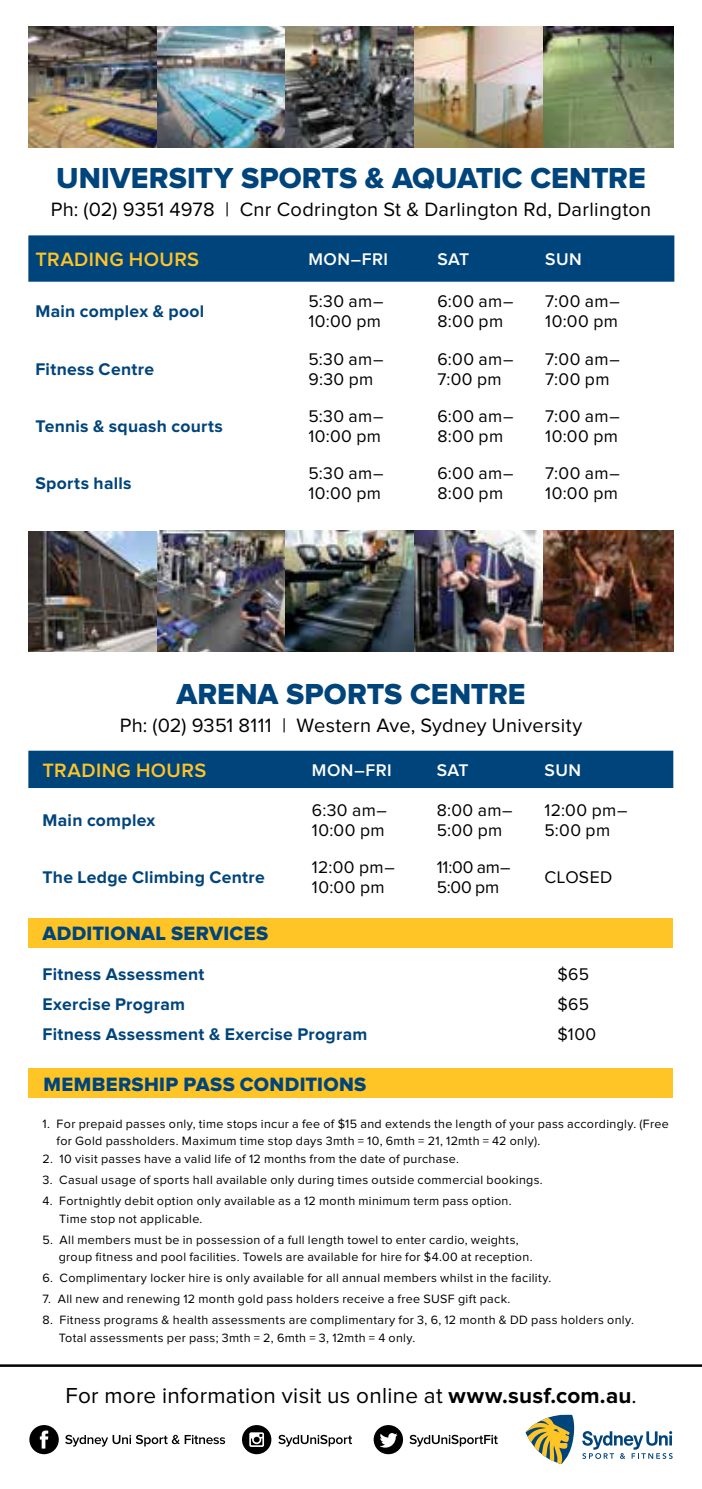
<style>
.page{position:relative;width:702px;height:1489px;background:#fff}
.page>*{position:absolute;margin:0;border:0;box-sizing:border-box;transform-origin:0 0}
.t1{font:30px "Proxima Nova Extrabld";color:#00447c}
.t2{font:22.5px "Proxima Nova";letter-spacing:.01em;color:#000}
.t3{font:20px "Proxima Nova";letter-spacing:.015em;color:#000}
.t4{font:20px "Proxima Nova Extrabld";letter-spacing:.015em;color:#00447c}
.t5{font:600 20px "Proxima Nova";letter-spacing:.02em;color:#ffc425}
.t6{font:17.5px/20px "Proxima Nova";letter-spacing:.025em;color:#000}
.t7{font:700 17.5px/30px "Proxima Nova";letter-spacing:.015em;color:#00447c}
.t8{font:600 17.5px "Proxima Nova";letter-spacing:.025em;color:#fff}
.t9{font:12.5px/17.5px "Proxima Nova";letter-spacing:.025em;color:#000}
.s1{font-weight:700}
</style>
<div class="page">
<div style="left:28px;top:1068px;width:645px;height:30px;background:#ffc425"></div>
<div style="left:28px;top:918px;width:645px;height:29px;background:#ffc425"></div>
<svg style="left:582px;top:1431px;width:90px;height:27px"></svg>
<svg style="left:525px;top:1414px;width:50px;height:49px"></svg>
<svg style="left:29px;top:1425px;width:30px;height:28px"></svg>
<svg style="left:65px;top:1434px;width:160px;height:12px"></svg>
<svg style="left:242px;top:1425px;width:29px;height:28px"></svg>
<svg style="left:278px;top:1434px;width:74px;height:12px"></svg>
<svg style="left:373px;top:1425px;width:30px;height:28px"></svg>
<svg style="left:409px;top:1434px;width:89px;height:12px"></svg>
<div style="left:28px;top:750px;width:645px;height:38px;background:#00447c"></div>
<img style="left:28px;top:531px;width:386px;height:120px">
<img style="left:414px;top:531px;width:129px;height:120px">
<img style="left:543px;top:531px;width:130px;height:120px">
<div style="left:28px;top:235px;width:646px;height:47px;background:#00447c"></div>
<img style="left:28px;top:27px;width:129px;height:120px">
<img style="left:157px;top:27px;width:257px;height:120px">
<img style="left:414px;top:27px;width:129px;height:120px">
<img style="left:543px;top:27px;width:130px;height:120px">
<hr style="left:0;top:1364px;width:702px;height:2px;background:#000">
<h1 class="t1" style="left:56px;top:164px;width:591px">UNIVERSITY SPORTS &amp; AQUATIC CENTRE</h1>
<h3 class="t3" style="left:51px;top:200px;width:602px">Ph: (02) 9351 4978 | Cnr Codrington St &amp; Darlington Rd, Darlington</h3>
<h3 class="t5" style="left:35px;top:251px;width:165px">TRADING HOURS</h3>
<h3 class="t8" style="left:308px;top:252px;width:81px">MON–FRI</h3>
<h3 class="t8" style="left:437px;top:252px;width:33px">SAT</h3>
<h3 class="t8" style="left:545px;top:252px;width:38px">SUN</h3>
<h3 class="t7" style="left:35px;top:297px;width:170px">Main complex &amp; pool</h3>
<h3 class="t6" style="left:308px;top:292px;width:76px">5:30 am–<br>10:00 pm</h3>
<h3 class="t6" style="left:437px;top:292px;width:77px">6:00 am–<br>8:00 pm</h3>
<h3 class="t6" style="left:545px;top:292px;width:76px">7:00 am–<br>10:00 pm</h3>
<h3 class="t7" style="left:35px;top:354px;width:120px">Fitness Centre</h3>
<h3 class="t6" style="left:308px;top:349px;width:76px">5:30 am–<br>9:30 pm</h3>
<h3 class="t6" style="left:437px;top:349px;width:77px">6:00 am–<br>7:00 pm</h3>
<h3 class="t6" style="left:545px;top:349px;width:76px">7:00 am–<br>7:00 pm</h3>
<h3 class="t7" style="left:35px;top:412px;width:189px">Tennis &amp; squash courts</h3>
<h3 class="t6" style="left:308px;top:407px;width:76px">5:30 am–<br>10:00 pm</h3>
<h3 class="t6" style="left:437px;top:407px;width:77px">6:00 am–<br>8:00 pm</h3>
<h3 class="t6" style="left:545px;top:407px;width:76px">7:00 am–<br>10:00 pm</h3>
<h3 class="t7" style="left:35px;top:469px;width:98px">Sports halls</h3>
<h3 class="t6" style="left:308px;top:464px;width:76px">5:30 am–<br>10:00 pm</h3>
<h3 class="t6" style="left:437px;top:464px;width:77px">6:00 am–<br>8:00 pm</h3>
<h3 class="t6" style="left:545px;top:464px;width:76px">7:00 am–<br>10:00 pm</h3>
<h1 class="t1" style="left:176px;top:680px;width:350px">ARENA SPORTS CENTRE</h1>
<h3 class="t3" style="left:120px;top:716px;width:464px">Ph: (02) 9351 8111 | Western Ave, Sydney University</h3>
<h3 class="t5" style="left:43px;top:761px;width:165px">TRADING HOURS</h3>
<h3 class="t8" style="left:312px;top:762px;width:81px">MON–FRI</h3>
<h3 class="t8" style="left:437px;top:762px;width:33px">SAT</h3>
<h3 class="t8" style="left:544px;top:762px;width:38px">SUN</h3>
<h3 class="t7" style="left:43px;top:806px;width:114px">Main complex</h3>
<h3 class="t6" style="left:312px;top:801px;width:76px">6:30 am–<br>10:00 pm</h3>
<h3 class="t6" style="left:437px;top:801px;width:77px">8:00 am–<br>5:00 pm</h3>
<h3 class="t6" style="left:544px;top:801px;width:84px">12:00 pm–<br>5:00 pm</h3>
<h3 class="t7" style="left:43px;top:863px;width:224px">The Ledge Climbing Centre</h3>
<h3 class="t6" style="left:312px;top:858px;width:84px">12:00 pm–<br>10:00 pm</h3>
<h3 class="t6" style="left:437px;top:858px;width:75px">11:00 am–<br>5:00 pm</h3>
<h3 class="t6" style="left:544px;top:868px;width:69px">CLOSED</h3>
<h3 class="t4" style="left:43px;top:923px;width:227px">ADDITIONAL SERVICES</h3>
<h3 class="t7" style="left:43px;top:959px;width:326px">Fitness Assessment<br>Exercise Program<br>Fitness Assessment &amp; Exercise Program</h3>
<h3 class="t6" style="left:557px;top:959px;width:40px;line-height:30px">$65 $65 $100</h3>
<h3 class="t4" style="left:44px;top:1074px;width:324px">MEMBERSHIP PASS CONDITIONS</h3>
<p class="t9" style="left:57px;top:1115px;width:613px;text-indent:-14px">1. For prepaid passes only, time stops incur a fee of $15 and extends the length of your pass accordingly. (Free for Gold passholders. Maximum time stop days 3mth = 10, 6mth = 21, 12mth = 42 only).</p>
<p class="t9" style="left:43px;top:1150px;width:418px">2. 10 visit passes have a valid life of 12 months from the date of purchase.</p>
<p class="t9" style="left:43px;top:1171px;width:501px">3. Casual usage of sports hall available only during times outside commercial bookings.</p>
<p class="t9" style="left:59px;top:1192px;width:454px;text-indent:-17px">4. Fortnightly debit option only available as a 12 month minimum term pass option.<br>Time stop not applicable.</p>
<p class="t9" style="left:59px;top:1231px;width:475px;text-indent:-16px">5. All members must be in possession of a full length towel to enter cardio, weights, group fitness and pool facilities. Towels are available for hire for $4.00 at reception.</p>
<p class="t9" style="left:43px;top:1269px;width:510px">6. Complimentary locker hire is only available for all annual members whilst in the facility.</p>
<p class="t9" style="left:43px;top:1290px;width:469px">7. All new and renewing 12 month gold pass holders receive a free SUSF gift pack.</p>
<p class="t9" style="left:59px;top:1311px;width:576px;text-indent:-16px">8. Fitness programs &amp; health assessments are complimentary for 3, 6, 12 month &amp; DD pass holders only.<br>Total assessments per pass; 3mth = 2, 6mth = 3, 12mth = 4 only.</p>
<h2 class="t2" style="left:65px;top:1384px;width:572px">For more information visit us online at <span class="s1">www.susf.com.au</span>.</h2>
</div>
